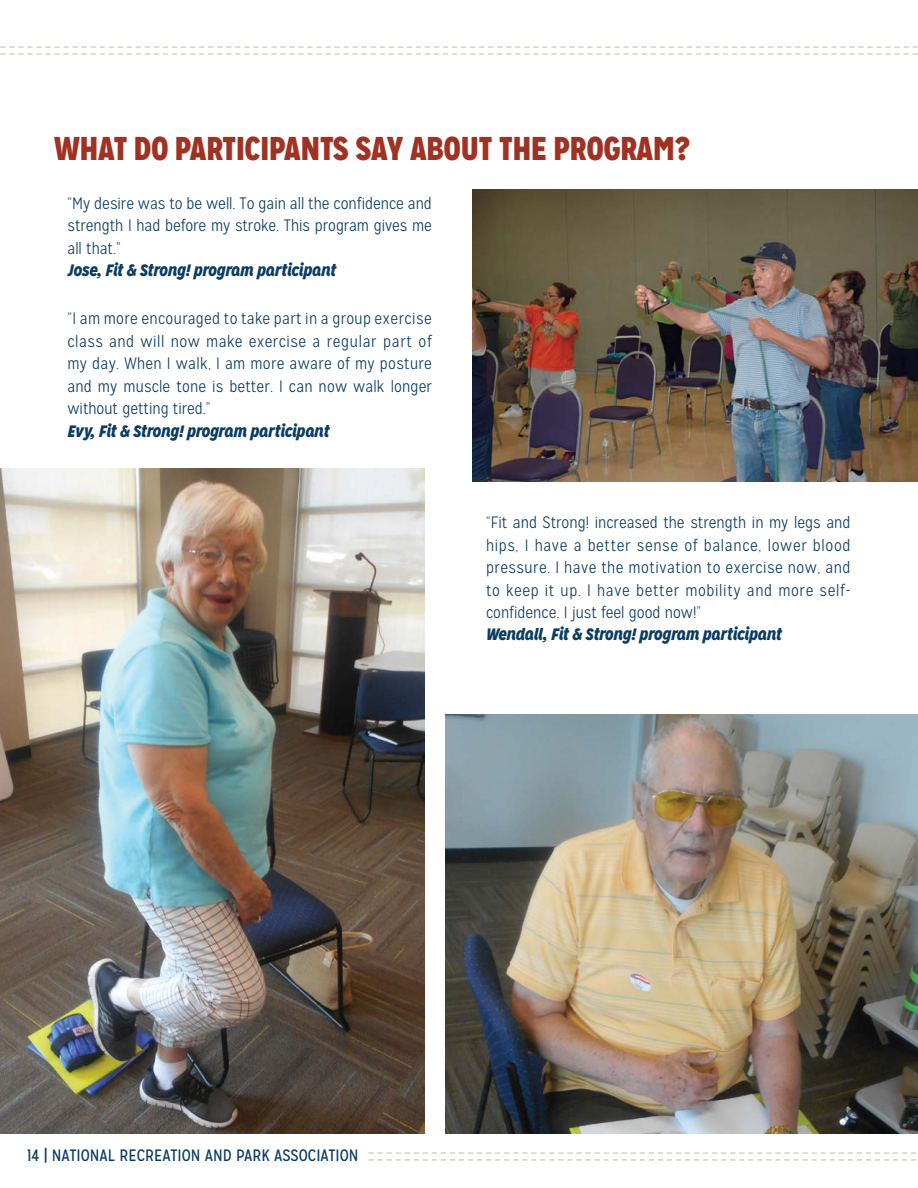
<style>
.page{position:relative;width:918px;height:1188px;background:#fff}
.page>*{position:absolute;margin:0;border:0;box-sizing:border-box;transform-origin:0 0}
.t1{font:900 33px "Mission Gothic";color:#a03123}
.t2{font:300 16.5px/22.5px "Mission Gothic";color:#0b3c61;text-align:justify}
.t3{font:italic 900 16.5px "Mission Gothic";color:#0b3c61}
.t4{font:16.5px "Mission Gothic";color:#0b3c61}
</style>
<div class="page">
<svg style="left:369px;top:1152px;width:547px;height:9px"></svg>
<svg style="left:0;top:46px;width:917px;height:9px"></svg>
<img style="left:0;top:469px;width:425px;height:665px">
<img style="left:472px;top:189px;width:446px;height:293px">
<img style="left:445px;top:715px;width:473px;height:419px">
<h1 class="t1" style="left:54px;top:127px;width:637px">WHAT DO PARTICIPANTS SAY ABOUT THE PROGRAM?</h1>
<p class="t2" style="left:68px;top:192px;width:366px">“My desire was to be well. To gain all the confidence and strength I had before my stroke. This program gives me all that.”</p>
<p class="t3" style="left:68px;top:260px;width:270px">Jose, Fit &amp; Strong! program participant</p>
<p class="t2" style="left:68px;top:307px;width:366px">“I am more encouraged to take part in a group exercise class and will now make exercise a regular part of my day. When I walk, I am more aware of my posture and my muscle tone is better. I can now walk longer without getting tired.”</p>
<p class="t3" style="left:68px;top:420px;width:263px">Evy, Fit &amp; Strong! program participant</p>
<p class="t2" style="left:486px;top:512px;width:366px">“Fit and Strong! increased the strength in my legs and hips, I have a better sense of balance, lower blood pressure. I have the motivation to exercise now, and to keep it up. I have better mobility and more self&shy;confidence. I just feel good now!”</p>
<p class="t3" style="left:486px;top:624px;width:297px">Wendall, Fit &amp; Strong! program participant</p>
<p class="t4" style="left:27px;top:1145px;width:333px">14 | NATIONAL RECREATION AND PARK ASSOCIATION</p>
</div>
